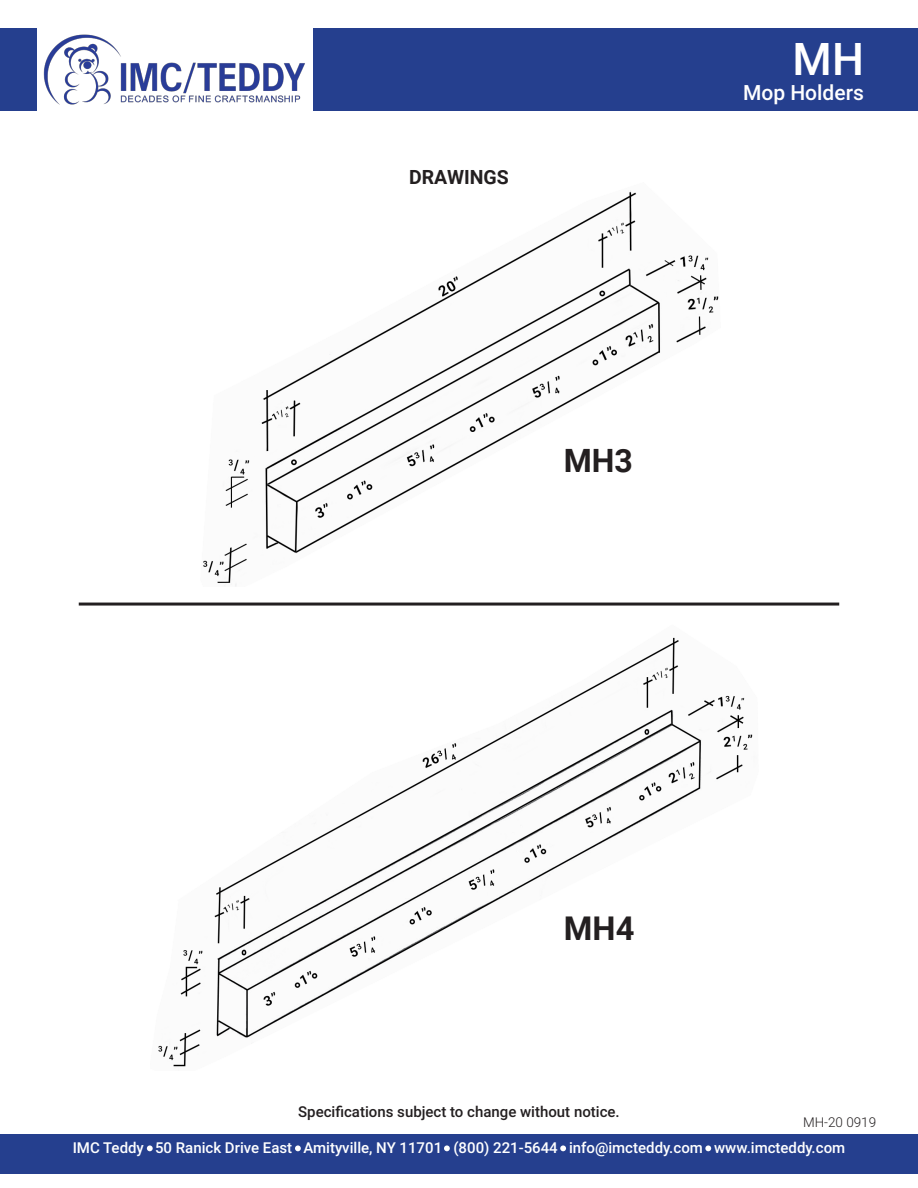
<style>
.page{position:relative;width:918px;height:1188px;background:#fff}
.page>*{position:absolute;margin:0;border:0;box-sizing:border-box;transform-origin:0 0}
.t1{font:500 45px "Roboto";color:#fff}
.t2{font:700 32.7px "Roboto";color:#231f20}
.t3{font:700 32.1px "Roboto";color:#231f20}
.t4{font:500 21px "Roboto";color:#fff}
.t5{font:700 19.5px "Roboto";color:#231f20}
.t6{font:500 15px "Roboto";color:#fff}
.t7{font:500 15px "Roboto";color:#231f20}
.t8{font:300 13.5px "Roboto";color:#231f20}
</style>
<div class="page">
<div style="left:313px;top:28px;width:605px;height:83px;background:#253f8e"></div>
<img style="left:43px;top:34px;width:262px;height:71px">
<div style="left:0;top:28px;width:37px;height:83px;background:#253f8e"></div>
<div style="left:0;top:1134px;width:918px;height:40px;background:#253f8e"></div>
<svg style="left:147px;top:1145px;width:6px;height:6px"></svg>
<svg style="left:295px;top:1145px;width:6px;height:6px"></svg>
<svg style="left:444px;top:1145px;width:6px;height:6px"></svg>
<svg style="left:560px;top:1145px;width:6px;height:6px"></svg>
<svg style="left:705px;top:1145px;width:6px;height:6px"></svg>
<hr style="left:79px;top:603px;width:760px;height:3px;background:#231f20">
<img style="left:203px;top:190px;width:516px;height:396px">
<img style="left:158px;top:637px;width:595px;height:430px">
<p class="t5" style="left:409px;top:163px;width:101px">DRAWINGS</p>
<p class="t3" style="left:564px;top:438px;width:71px">MH3</p>
<p class="t1" style="left:793px;top:27px;width:73px">MH</p>
<p class="t4" style="left:743px;top:78px;width:122px">Mop Holders</p>
<p class="t2" style="left:564px;top:906px;width:72px">MH4</p>
<p class="t7" style="left:298px;top:1101px;width:323px">Specifications subject to change without notice.</p>
<p class="t8" style="left:803px;top:1113px;width:75px">MH-20 0919</p>
<p class="t6" style="left:73px;top:1137px;width:774px">IMC Teddy 50 Ranick Drive East Amityville, NY 11701 (800) 221-5644 info@imcteddy.com www.imcteddy.com</p>
</div>
